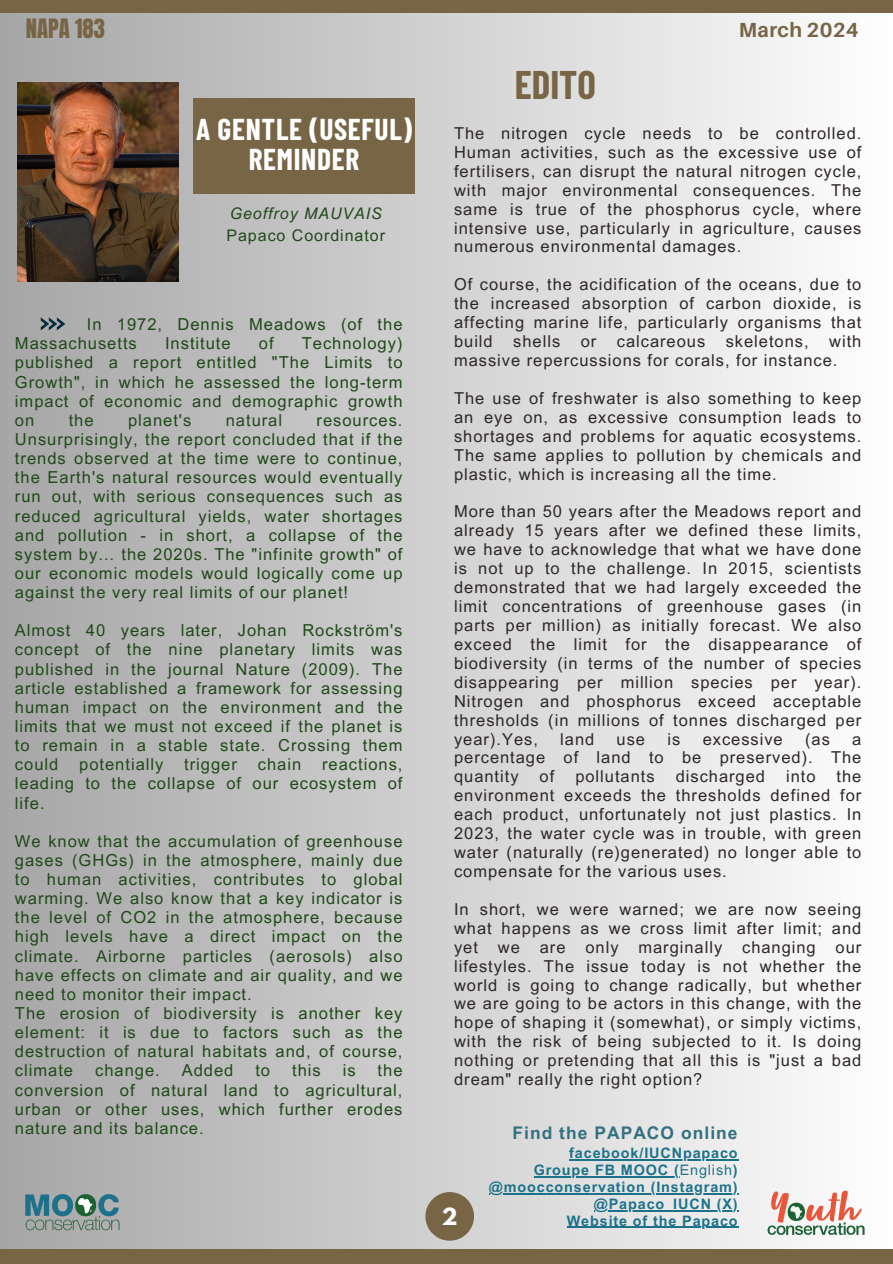
<style>
.page{position:relative;width:893px;height:1264px;background:#fff}
.page>*{position:absolute;margin:0;border:0;box-sizing:border-box;transform-origin:0 0}
.t1{font:700 39px "Barlow Condensed";color:#786545}
.t2{font:700 29.4px/30.3px "Barlow Condensed";letter-spacing:.025em;color:#fff;text-align:center}
.t3{font:22.65px "Anton";color:#786545}
.t4{font:700 21px "League Spartan";color:#fff}
.t5{font:700 20.4px "Aileron";letter-spacing:.015em;color:#786545}
.t6{font:700 17.4px "Arial MT Pro";letter-spacing:.06em;color:#327082}
.t7{font:16.5px/18.9px "Arial MT Pro";letter-spacing:.06em;color:#2d2725;text-align:justify}
.t8{font:16.5px/19.2px "Arial MT Pro";letter-spacing:.06em;color:#1f4918;text-align:justify}
.t9{font:16.05px/21.3px "Arial MT Pro";letter-spacing:.06em;color:#1f4918}
.t10{font:700 14.4px "Arial MT Pro";letter-spacing:.06em;color:#1c728a}
.s1{font-style:italic}
.s2{font-weight:400}
</style>
<div class="page">
<div style="left:0;top:0;width:892px;height:1263px;background:linear-gradient(to right,#a6a6a6,#fefefe)"></div>
<div style="left:193px;top:98px;width:222px;height:96px;background:#786545"></div>
<svg style="left:41px;top:317px;width:24px;height:13px"></svg>
<div style="left:0;top:0;width:892px;height:12px;background:#786545"></div>
<div style="left:0;top:1249px;width:892px;height:14px;background:#786545"></div>
<img style="left:15px;top:1183px;width:116px;height:57px">
<img style="left:767px;top:1183px;width:96px;height:65px">
<div style="left:425px;top:1191px;width:49px;height:49px;background:#786545;border-radius:50%"></div>
<img style="left:18px;top:82px;width:160px;height:199px">
<hr style="left:569px;top:1159px;width:169px;height:1px;background:#1c728a">
<hr style="left:533px;top:1176px;width:146px;height:1px;background:#1c728a">
<hr style="left:489px;top:1193px;width:249px;height:1px;background:#1c728a">
<hr style="left:594px;top:1209px;width:144px;height:2px;background:#1c728a">
<hr style="left:566px;top:1226px;width:172px;height:1px;background:#1c728a">
<h2 class="t3" style="left:26px;top:12px;width:81px">NAPA 183</h2>
<h5 class="t2" style="left:196px;top:113px;width:217px">A GENTLE (USEFUL)<br>REMINDER</h5>
<p class="t9" style="left:226px;top:205px;width:160px"><span class="s1">Geoffroy MAUVAIS<br></span>Papaco Coordinator</p>
<h5 class="t8" style="left:15px;top:317px;width:389px;text-indent:72px">In 1972, Dennis Meadows (of the<br>Massachusetts</h5>
<h5 class="t8" style="left:15px;top:336px;width:389px;text-indent:287px">Technology) published a report entitled "The Limits to Growth", in which he assessed the long-term impact of economic and demographic growth on</h5>
<h5 class="t8" style="left:165px;top:336px;width:67px">Institute</h5>
<h5 class="t8" style="left:259px;top:336px;width:16px">of</h5>
<h5 class="t8" style="left:69px;top:412px;width:26px">the</h5>
<h5 class="t8" style="left:128px;top:412px;width:65px">planet's</h5>
<h5 class="t8" style="left:226px;top:412px;width:58px">natural</h5>
<h5 class="t8" style="left:15px;top:412px;width:389px;text-indent:301px">resources.<br>Unsurprisingly, the report concluded that if the trends observed at the time were to continue, the Earth's natural resources would eventually run out, with serious consequences such as reduced agricultural yields, water shortages and pollution - in short, a collapse of the system by… the 2020s. The "infinite growth" of our economic models would logically come up against the very real limits of our planet!</h5>
<h5 class="t8" style="left:15px;top:623px;width:389px">Almost 40 years later, Johan Rockström's concept of the nine planetary limits was published in the journal Nature (2009). The article established a framework for assessing human impact on the environment and the limits that we must not exceed if the planet is to remain in a stable state. Crossing them could</h5>
<h5 class="t8" style="left:15px;top:757px;width:389px;text-indent:307px">reactions, leading to the collapse of our ecosystem of life.</h5>
<p class="t8" style="left:15px;top:833px;width:389px;text-align:left">We know that the accumulation of greenhouse gases (GHGs) in the atmosphere, mainly due to human activities, contributes to global warming. We also know that a key indicator is the level of CO2 in the atmosphere, because high levels have a direct impact on the climate. Airborne particles (aerosols) also have effects on climate and air quality, and we need to monitor their impact.<br>The erosion of biodiversity is another key element: it is due to factors such as the destruction of natural habitats and, of course, climate</p>
<h5 class="t8" style="left:79px;top:757px;width:86px">potentially</h5>
<h5 class="t8" style="left:184px;top:757px;width:54px">trigger</h5>
<h5 class="t8" style="left:258px;top:757px;width:45px">chain</h5>
<p class="t8" style="left:15px;top:1063px;width:389px;text-indent:362px">the conversion of natural land to agricultural, urban or other uses, which further erodes nature and its balance.</p>
<p class="t8" style="left:95px;top:1063px;width:66px">change.</p>
<p class="t8" style="left:182px;top:1063px;width:53px">Added</p>
<p class="t8" style="left:255px;top:1063px;width:16px">to</p>
<p class="t8" style="left:292px;top:1063px;width:30px">this</p>
<p class="t8" style="left:343px;top:1063px;width:14px">is</p>
<p class="t1" style="left:514px;top:60px;width:83px">EDITO</p>
<h5 class="t5" style="left:739px;top:17px;width:121px">March 2024</h5>
<p class="t7" style="left:454px;top:126px;width:409px">The nitrogen cycle needs to be controlled.<br>Human activities, such as the excessive use of fertilisers, can disrupt the natural nitrogen cycle, with major environmental consequences. The same is true of the phosphorus cycle, where intensive use, particularly in agriculture, causes numerous environmental damages.</p>
<p class="t7" style="left:454px;top:277px;width:409px">Of course, the acidification of the oceans, due to the increased absorption of carbon dioxide, is affecting marine life, particularly organisms that build shells or calcareous skeletons, with massive repercussions for corals, for instance.</p>
<p class="t7" style="left:454px;top:390px;width:409px">The use of freshwater is also something to keep an eye on, as excessive consumption leads to shortages and problems for aquatic ecosystems.<br>The same applies to pollution by chemicals and plastic, which is increasing all the time.</p>
<p class="t7" style="left:454px;top:504px;width:409px">More than 50 years after the Meadows report and already 15 years after we defined these limits, we have to acknowledge that what we have done is not up to the challenge. In 2015, scientists demonstrated that we had largely exceeded the limit concentrations of greenhouse gases (in parts per million) as initially forecast. We also exceed the limit for the disappearance of biodiversity (in terms of the number of species disappearing per million species per year).<br>Nitrogen and phosphorus exceed acceptable thresholds (in millions of tonnes discharged per year).Yes,</p>
<p class="t7" style="left:560px;top:731px;width:36px">land</p>
<p class="t7" style="left:616px;top:731px;width:30px">use</p>
<p class="t7" style="left:667px;top:731px;width:14px">is</p>
<p class="t7" style="left:702px;top:731px;width:82px">excessive</p>
<p class="t7" style="left:805px;top:731px;width:26px">(as</p>
<p class="t7" style="left:454px;top:731px;width:409px;text-indent:398px">a percentage of land to be preserved). The quantity</p>
<p class="t7" style="left:539px;top:769px;width:16px">of</p>
<p class="t7" style="left:575px;top:769px;width:81px">pollutants</p>
<p class="t7" style="left:675px;top:769px;width:91px">discharged</p>
<p class="t7" style="left:786px;top:769px;width:31px">into</p>
<p class="t7" style="left:454px;top:769px;width:409px;text-indent:382px">the environment exceeds the thresholds defined for each product, unfortunately not just plastics. In 2023, the water cycle was in trouble, with green water (naturally (re)generated) no longer able to compensate for the various uses.</p>
<p class="t7" style="left:454px;top:901px;width:409px">In short, we were warned; we are now seeing what happens as we cross limit after limit; and yet we are only marginally changing our lifestyles. The issue today is not whether the world is going to change radically, but whether we are going to be actors in this change, with the hope of shaping it (somewhat), or simply victims, with the risk of being subjected to it. Is doing nothing or pretending that all this is "just a bad dream" really the right option?</p>
<h5 class="t4" style="left:442px;top:1206px;width:17px">2</h5>
<h5 class="t6" style="left:512px;top:1126px;width:226px">Find the PAPACO online</h5>
<p class="t10" style="left:569px;top:1147px;width:170px">facebook/IUCNpapaco</p>
<h1 class="t10" style="left:533px;top:1164px;width:205px">Groupe FB MOOC (<span class="s2">English</span>)</h1>
<h5 class="t10" style="left:489px;top:1181px;width:250px">@moocconservation (Instagram)</h5>
<h5 class="t10" style="left:594px;top:1198px;width:145px">@Papaco_IUCN (X)</h5>
<h5 class="t10" style="left:566px;top:1215px;width:172px">Website of the Papaco</h5>
</div>
